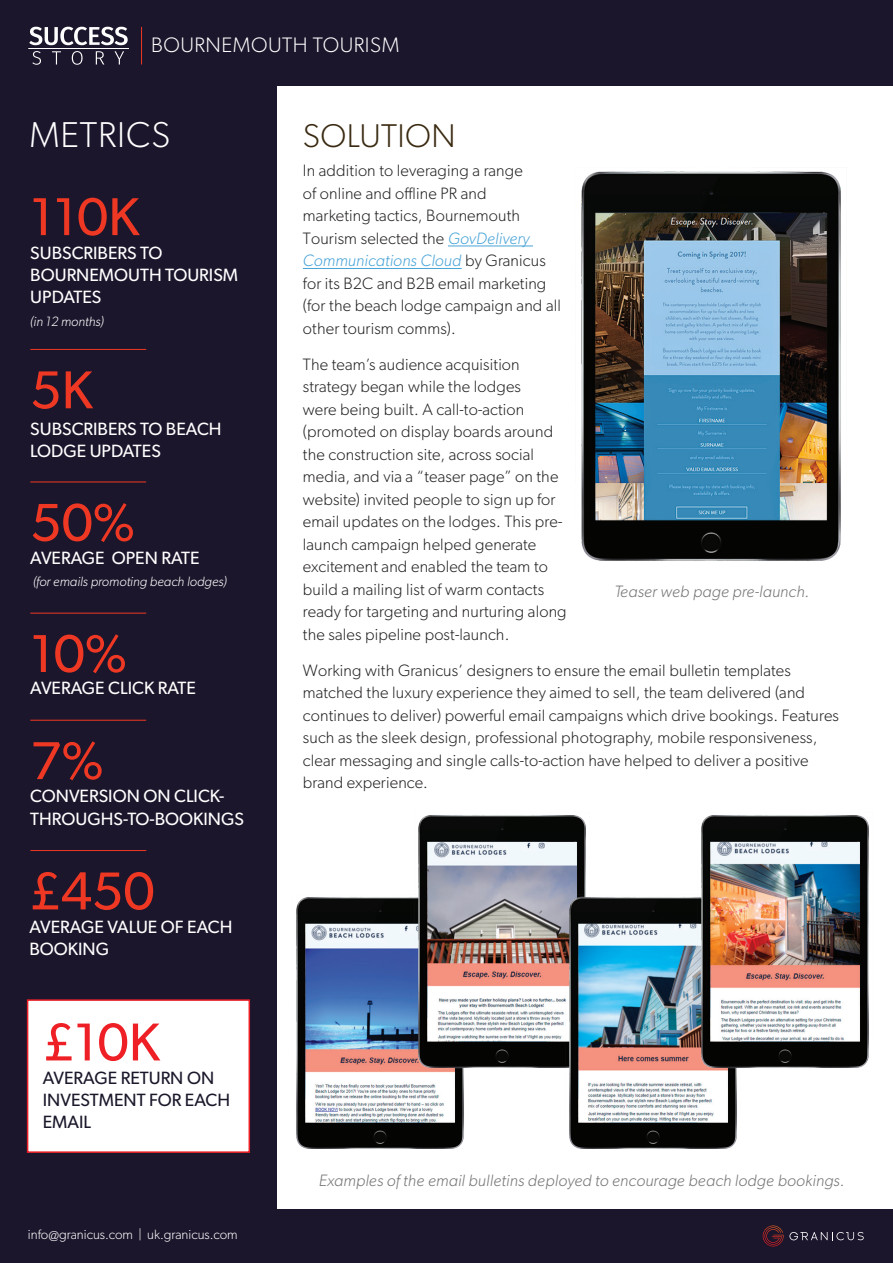
<style>
.page{position:relative;width:893px;height:1263px;background:#fff}
.page>*{position:absolute;margin:0;border:0;box-sizing:border-box;transform-origin:0 0}
.t1{font:53.4px "Gibson";color:#ee3823}
.t2{font:53.4px "Gibson";color:#ee2026}
.t3{font:300 36px "Gibson";letter-spacing:.025em;color:#fff}
.t4{font:300 33px "Gibson";letter-spacing:.01em;color:#392a11}
.t5{font:300 21px "Gibson";letter-spacing:.025em;color:#fff}
.t6{font:17.85px/22.4px "Gibson";color:#fff}
.t7{font:17.85px/22.2px "Gibson";color:#1c182b}
.t8{font:300 16.5px/22.5px "Gibson";letter-spacing:.01em;color:#231f20}
.t9{font:italic 300 16.5px "Gibson";letter-spacing:.01em;color:#767575}
.t10{font:italic 300 13.5px "Gibson";color:#fff}
.t11{font:300 13.5px "Gibson";color:#fff}
.s1{font-style:italic;color:#47a3d7}
</style>
<div class="page">
<div style="left:0;top:1209px;width:893px;height:54px;background:#1c162c"></div>
<svg style="left:763px;top:1225px;width:101px;height:21px"></svg>
<div style="left:0;top:0;width:277px;height:1211px;background:#1c162c"></div>
<div style="left:0;top:0;width:893px;height:86px;background:#1c162c"></div>
<hr style="left:448px;top:246px;width:85px;height:1px;background:#47a3d7">
<hr style="left:303px;top:268px;width:159px;height:1px;background:#47a3d7">
<hr style="left:28px;top:48px;width:101px;height:1px;background:#fff">
<svg style="left:29px;top:27px;width:99px;height:18px"></svg>
<svg style="left:32px;top:51px;width:92px;height:14px"></svg>
<hr style="left:141px;top:27px;width:1px;height:38px;background:#ee3823">
<div style="left:27px;top:999px;width:223px;height:154px;background:#fff;border:2px solid #ee2026"></div>
<hr style="left:30px;top:481px;width:116px;height:1px;background:#ee3823">
<hr style="left:30px;top:349px;width:116px;height:1px;background:#ee3823">
<hr style="left:30px;top:720px;width:116px;height:1px;background:#ee3823">
<hr style="left:30px;top:850px;width:116px;height:1px;background:#ee3823">
<hr style="left:30px;top:613px;width:116px;height:1px;background:#ee3823">
<img style="left:296px;top:897px;width:168px;height:252px">
<img style="left:414px;top:815px;width:172px;height:256px">
<img style="left:565px;top:895px;width:172px;height:254px">
<img style="left:697px;top:815px;width:172px;height:256px">
<img style="left:581px;top:171px;width:260px;height:390px">
<p class="t5" style="left:151px;top:32px;width:250px">BOURNEMOUTH TOURISM</p>
<h2 class="t3" style="left:29px;top:113px;width:142px">METRICS</h2>
<h1 class="t1" style="left:30px;top:185px;width:110px">110K</h1>
<p class="t6" style="left:30px;top:241px;width:209px">SUBSCRIBERS TO<br>BOURNEMOUTH TOURISM<br>UPDATES</p>
<p class="t10" style="left:30px;top:313px;width:75px">(in 12 months)</p>
<h1 class="t1" style="left:30px;top:358px;width:64px">5K</h1>
<p class="t6" style="left:30px;top:417px;width:193px">SUBSCRIBERS TO BEACH<br>LODGE UPDATES</p>
<h1 class="t1" style="left:30px;top:490px;width:106px">50%</h1>
<p class="t6" style="left:30px;top:546px;width:171px">AVERAGE OPEN RATE</p>
<p class="t10" style="left:33px;top:574px;width:195px">(for emails promoting beach lodges)</p>
<h1 class="t1" style="left:30px;top:621px;width:98px">10%</h1>
<p class="t6" style="left:30px;top:677px;width:167px">AVERAGE CLICK RATE</p>
<h1 class="t1" style="left:30px;top:728px;width:74px">7%</h1>
<p class="t6" style="left:30px;top:785px;width:215px">CONVERSION ON CLICK-<br>THROUGHS-TO-BOOKINGS</p>
<h1 class="t1" style="left:29px;top:859px;width:127px">£450</h1>
<p class="t6" style="left:29px;top:915px;width:205px">AVERAGE VALUE OF EACH<br>BOOKING</p>
<h1 class="t2" style="left:43px;top:1010px;width:118px">£10K</h1>
<p class="t7" style="left:43px;top:1066px;width:189px">AVERAGE RETURN ON<br>INVESTMENT FOR EACH<br>EMAIL</p>
<p class="t11" style="left:28px;top:1226px;width:211px">info@granicus.com | uk.granicus.com</p>
<h3 class="t4" style="left:303px;top:116px;width:154px">SOLUTION</h3>
<p class="t8" style="left:303px;top:159px;width:260px">In addition to leveraging a range<br>of online and offline PR and<br>marketing tactics, Bournemouth<br>Tourism selected the <span class="s1">GovDelivery<br>Communications Cloud</span> by Granicus for its B2C and B2B email marketing (for the beach lodge campaign and all other tourism comms).</p>
<p class="t8" style="left:303px;top:353px;width:265px">The team’s audience acquisition strategy began while the lodges<br>were being built. A call-to-action (promoted on display boards around the construction site, across social media, and via a “teaser page” on the website) invited people to sign up for email updates on the lodges. This pre&shy;launch campaign helped generate excitement and enabled the team to build a mailing list of warm contacts ready for targeting and nurturing along the sales pipeline post-launch.</p>
<p class="t8" style="left:303px;top:659px;width:538px">Working with Granicus’ designers to ensure the email bulletin templates matched the luxury experience they aimed to sell, the team delivered (and continues to deliver) powerful email campaigns which drive bookings. Features such as the sleek design, professional photography, mobile responsiveness, clear messaging and single calls-to-action have helped to deliver a positive brand experience.</p>
<p class="t9" style="left:614px;top:581px;width:196px">Teaser web page pre-launch.</p>
<p class="t9" style="left:319px;top:1170px;width:527px">Examples of the email bulletins deployed to encourage beach lodge bookings.</p>
</div>
